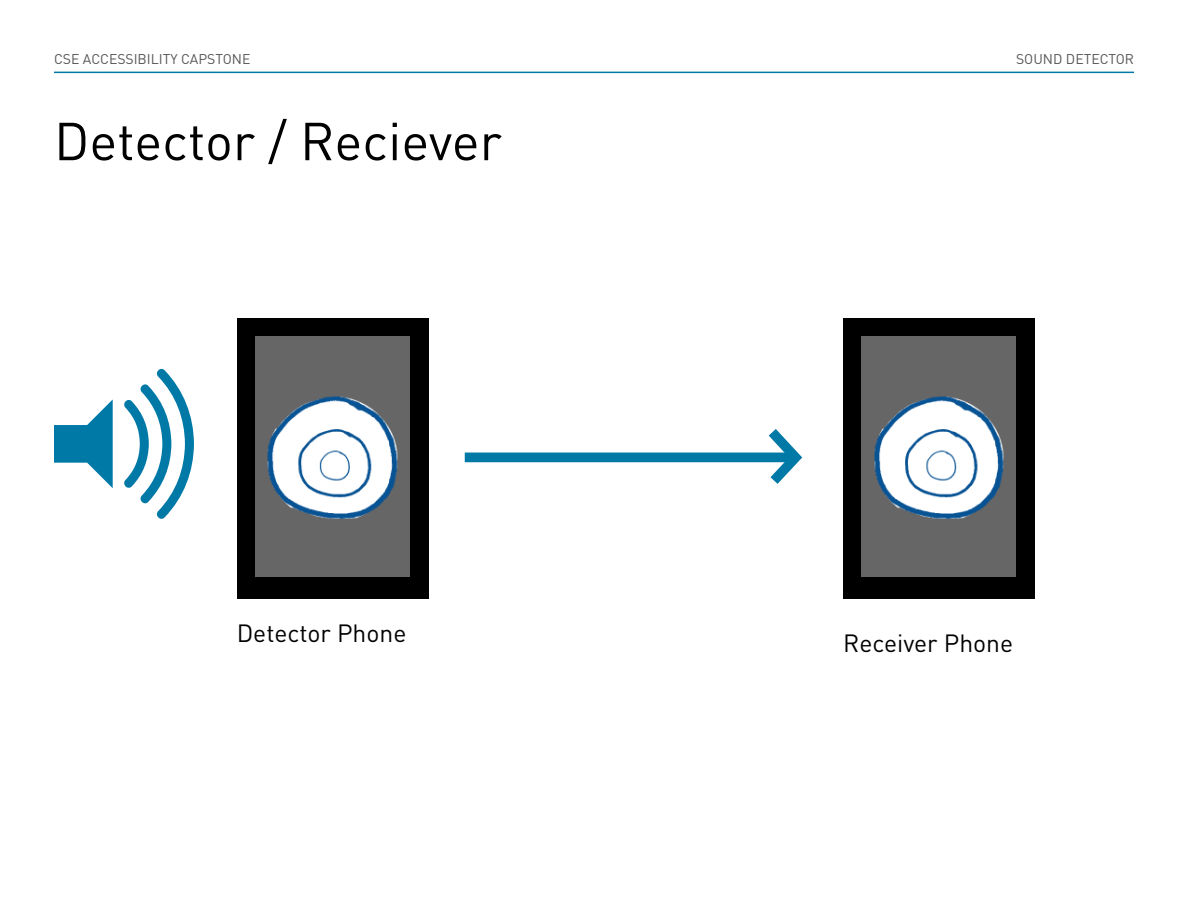
<style>
.page{position:relative;width:1188px;height:918px;background:#fff}
.page>*{position:absolute;margin:0;border:0;box-sizing:border-box;transform-origin:0 0}
.t1{font:52.65px "DIN";color:#000}
.t2{font:24.6px "DIN";color:#000}
.t3{font:13.95px "DIN";color:#565659}
</style>
<div class="page">
<hr style="left:54px;top:72px;width:1080px;height:1px;background:#0079a7">
<div style="left:237px;top:319px;width:191px;height:280px;background:#000"></div>
<div style="left:843px;top:319px;width:192px;height:280px;background:#000"></div>
<div style="left:255px;top:336px;width:155px;height:240px;background:#666"></div>
<div style="left:861px;top:336px;width:155px;height:240px;background:#666"></div>
<div style="left:465px;top:453px;width:331px;height:9px;background:#0079a7"></div>
<svg style="left:759px;top:429px;width:44px;height:55px"></svg>
<svg style="left:54px;top:399px;width:59px;height:89px"></svg>
<svg style="left:124px;top:368px;width:70px;height:151px"></svg>
<img style="left:267px;top:396px;width:131px;height:123px">
<img style="left:874px;top:396px;width:130px;height:123px">
<p class="t3" style="left:54px;top:50px;width:198px">CSE ACCESSIBILITY CAPSTONE</p>
<p class="t3" style="left:1016px;top:50px;width:119px">SOUND DETECTOR</p>
<h1 class="t1" style="left:54px;top:108px;width:449px">Detector / Reciever</h1>
<h2 class="t2" style="left:237px;top:618px;width:171px">Detector Phone</h2>
<h2 class="t2" style="left:843px;top:628px;width:171px">Receiver Phone</h2>
</div>
